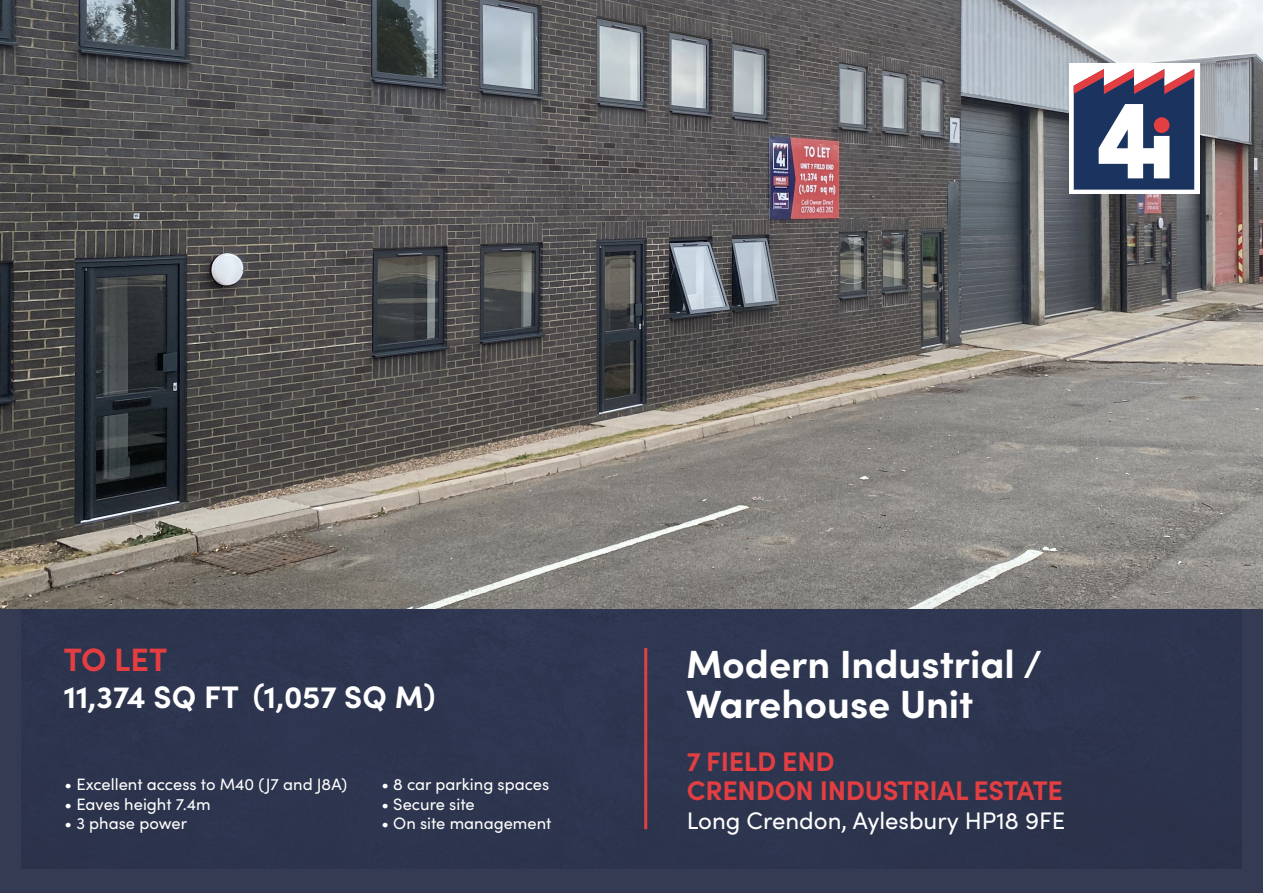
<style>
.page{position:relative;width:1263px;height:893px;background:#353b53}
.page>*{position:absolute;margin:0;border:0;box-sizing:border-box;transform-origin:0 0}
.t1{font:700 39.3px/40px "Sofia Pro";color:#fff}
.t2{font:700 32.4px "Sofia Pro";color:#e33e41}
.t3{font:700 31.2px "Sofia Pro";color:#fff}
.t4{font:700 27px/29.4px "Sofia Pro";letter-spacing:-.01em;color:#e33e41}
.t5{font:24px "Sofia Pro";color:#fff}
.t6{font:16.5px "Sofia Pro";color:#fff}
</style>
<div class="page">
<img style="left:21px;top:608px;width:1221px;height:261px">
<img style="left:0;top:0;width:1263px;height:608px">
<hr style="left:644px;top:648px;width:3px;height:181px;background:#e33e41">
<div style="left:1069px;top:64px;width:130px;height:130px;background:#fff"></div>
<svg style="left:1074px;top:69px;width:120px;height:121px"></svg>
<h2 class="t2" style="left:64px;top:635px;width:105px">TO LET</h2>
<h3 class="t3" style="left:64px;top:673px;width:373px">11,374 SQ FT (1,057 SQ M)</h3>
<p class="t6" style="left:65px;top:772px;width:284px">• Excellent access to M40 (J7 and J8A)</p>
<p class="t6" style="left:65px;top:792px;width:148px">• Eaves height 7.4m</p>
<p class="t6" style="left:65px;top:811px;width:124px">• 3 phase power</p>
<p class="t6" style="left:381px;top:772px;width:169px">• 8 car parking spaces</p>
<p class="t6" style="left:381px;top:792px;width:95px">• Secure site</p>
<p class="t6" style="left:381px;top:811px;width:171px">• On site management</p>
<h1 class="t1" style="left:686px;top:641px;width:357px">Modern Industrial /<br>Warehouse Unit</h1>
<h3 class="t4" style="left:687px;top:745px;width:378px">7 FIELD END<br>CRENDON INDUSTRIAL ESTATE</h3>
<h3 class="t5" style="left:687px;top:803px;width:380px">Long Crendon, Aylesbury HP18 9FE</h3>
</div>
